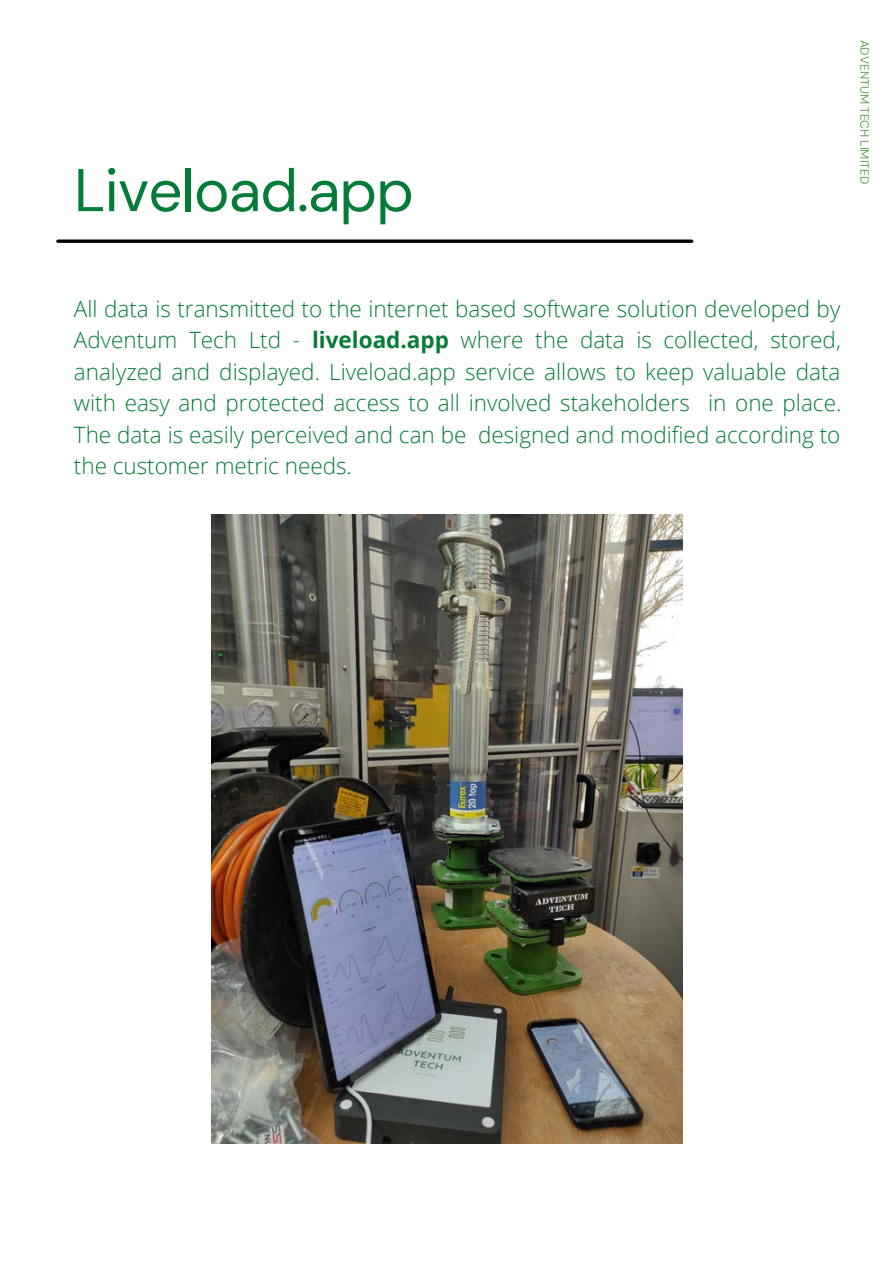
<style>
.page{position:relative;width:893px;height:1264px;background:#fff}
.page>*{position:absolute;margin:0;border:0;box-sizing:border-box;transform-origin:0 0}
.t1{font:60px "DM Sans";letter-spacing:-.015em;color:#047c37}
.t2{font:300 22.5px/31.5px "Open Sans";color:#047c37;text-align:justify}
.t3{font:12px "DM Sans";color:#65a458}
.s1{font-weight:700}
</style>
<div class="page">
<svg style="left:58px;top:239px;width:633px;height:4px;background:#272727"></svg>
<img style="left:212px;top:514px;width:470px;height:629px">
<p class="t1" style="left:74px;top:152px;width:341px">Liveload.app</p>
<p class="t3" style="left:872px;top:39px;width:146px;rotate:90deg">ADVENTUM TECH LIMITED</p>
<p class="t2" style="left:74px;top:292px;width:768px">All data is transmitted to the internet based software solution developed by Adventum Tech Ltd - <span class="s1">liveload.app</span> where the data is collected, stored, analyzed and displayed. Liveload.app service allows to keep valuable data with easy and protected access to all involved stakeholders in one place.<br>The data is easily perceived and can be designed and modified according to the customer metric needs.</p>
</div>
